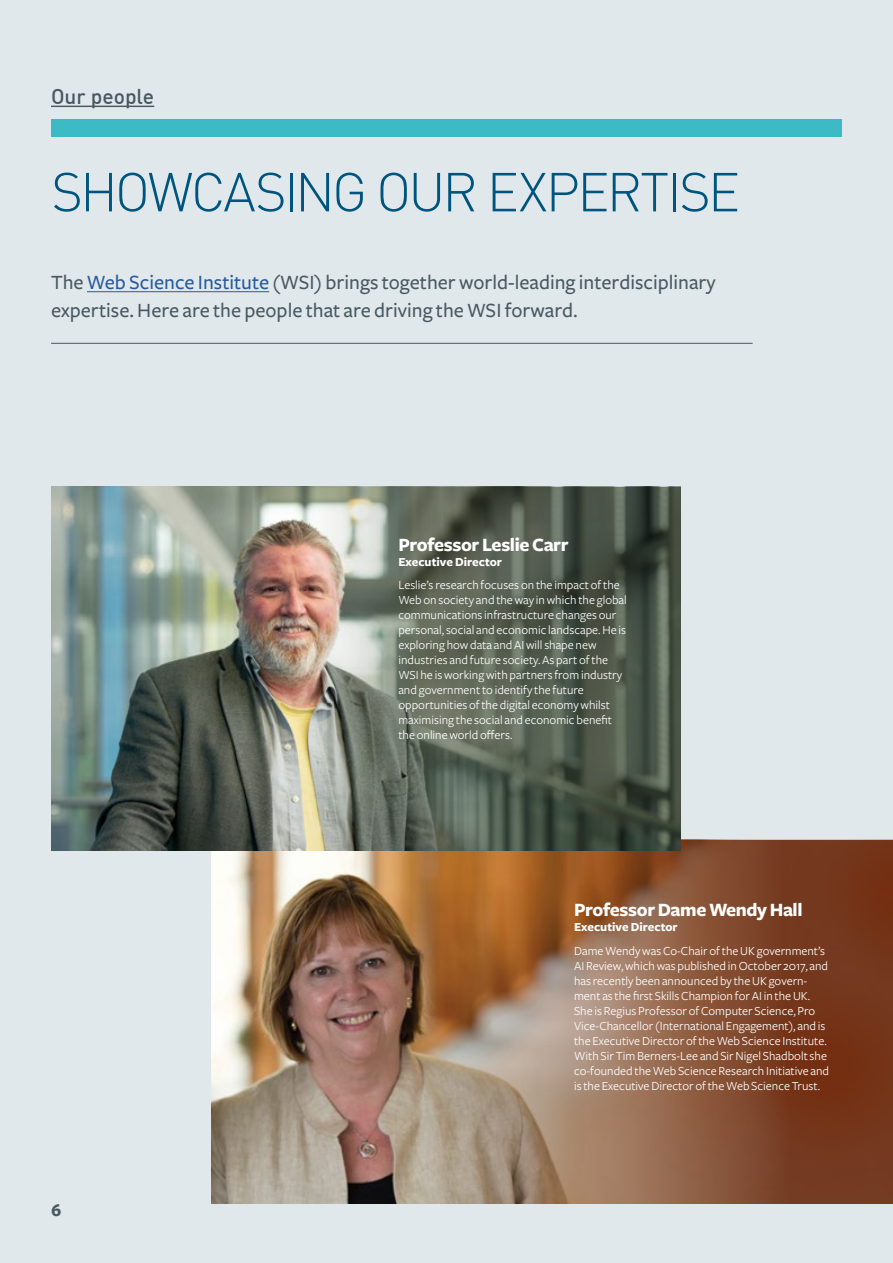
<style>
.page{position:relative;width:893px;height:1263px;background:#e1e8ec}
.page>*{position:absolute;margin:0;border:0;box-sizing:border-box;transform-origin:0 0}
.t1{font:300 54px "DINOT";letter-spacing:-.05em;color:#00557f}
.t2{font:500 21px/28.5px "Freight Sans";color:#495961}
.t3{font:500 21px "DINOT";color:#495961}
.t4{font:700 19.5px "Freight Sans";letter-spacing:-.02em;color:#fff}
.t5{font:700 18px "Freight Sans";color:#495961}
.t6{font:12.75px/15px "Freight Sans";color:#fff}
.t7{font:700 12.75px "Freight Sans";color:#fff}
.s1{color:#275b9b}
</style>
<div class="page">
<hr style="left:87px;top:291px;width:182px;height:1px;background:#275b9b">
<hr style="left:51px;top:343px;width:702px;height:1px;background:#495961">
<img style="left:211px;top:840px;width:682px;height:363px">
<div style="left:51px;top:119px;width:791px;height:17px;background:#3cbac6"></div>
<hr style="left:51px;top:106px;width:103px;height:1px;background:#495961">
<img style="left:51px;top:487px;width:630px;height:363px">
<h2 class="t3" style="left:51px;top:80px;width:105px">Our people</h2>
<h1 class="t1" style="left:51px;top:151px;width:690px">SHOWCASING OUR EXPERTISE</h1>
<h2 class="t2" style="left:51px;top:268px;width:666px">The <span class="s1">Web Science Institute</span> (WSI) brings together world-leading interdisciplinary expertise. Here are the people that are driving the WSI forward.</h2>
<h3 class="t4" style="left:398px;top:534px;width:172px">Professor Leslie Carr</h3>
<p class="t7" style="left:398px;top:555px;width:105px">Executive Director</p>
<p class="t6" style="left:398px;top:578px;width:230px">Leslie’s research focuses on the impact of the Web on society and the way in which the global communications infrastructure changes our personal, social and economic landscape. He is exploring how data and AI will shape new industries and future society. As part of the WSI he is working with partners from industry and government to identify the future opportunities of the digital economy whilst maximising the social and economic benefit the online world offers.</p>
<h3 class="t5" style="left:51px;top:1201px;width:12px">6</h3>
<h3 class="t4" style="left:574px;top:899px;width:230px">Professor Dame Wendy Hall</h3>
<p class="t7" style="left:574px;top:920px;width:105px">Executive Director</p>
<p class="t6" style="left:574px;top:943px;width:257px">Dame Wendy was Co-Chair of the UK government’s AI Review, which was published in October 2017, and has recently been announced by the UK govern&shy;ment as the first Skills Champion for AI in the UK.<br>She is Regius Professor of Computer Science, Pro Vice-Chancellor (International Engagement), and is the Executive Director of the Web Science Institute.<br>With Sir Tim Berners-Lee and Sir Nigel Shadbolt she co-founded the Web Science Research Initiative and is the Executive Director of the Web Science Trust.</p>
</div>
